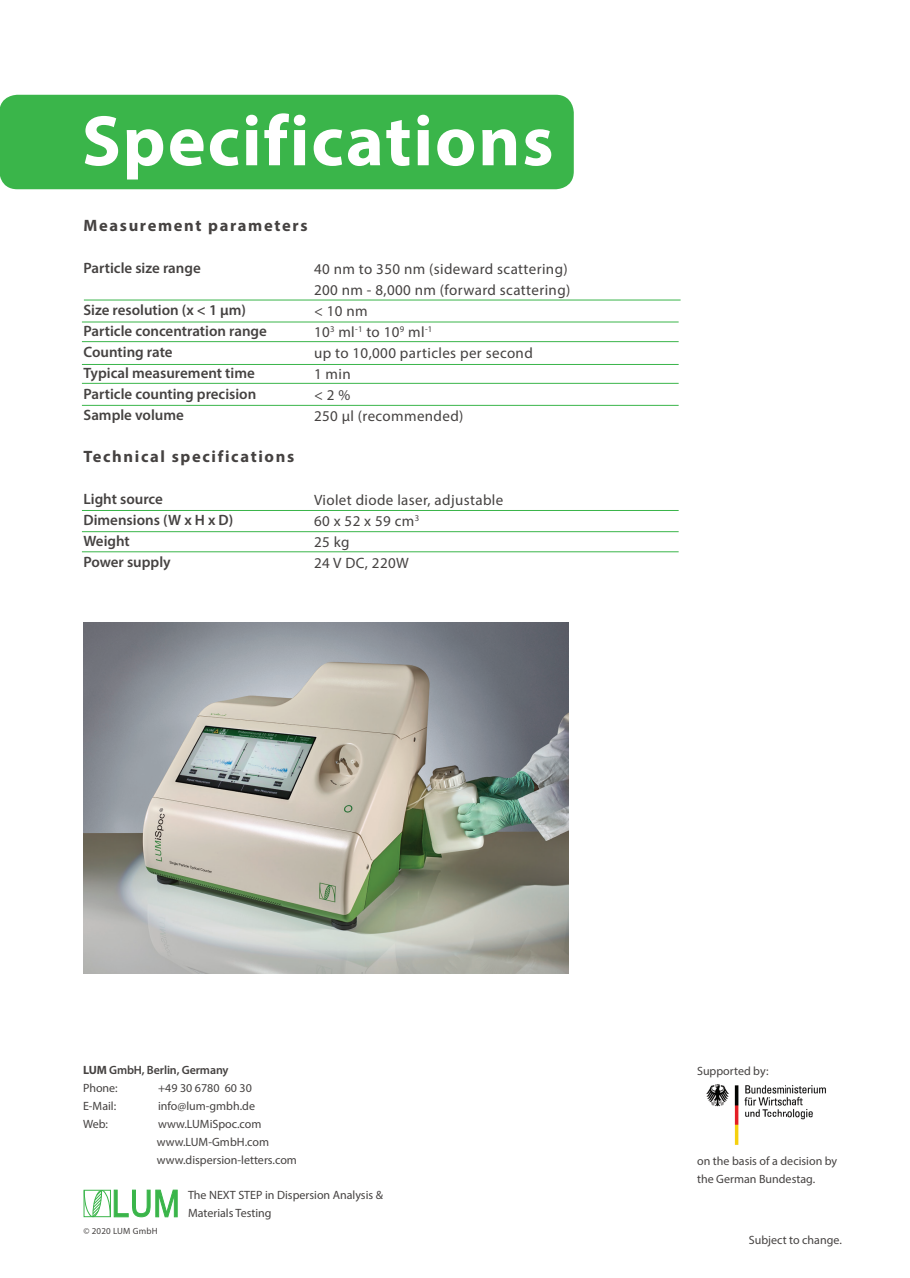
<style>
.page{position:relative;width:910px;height:1278px;background:#fff}
.page>*{position:absolute;margin:0;border:0;box-sizing:border-box;transform-origin:0 0}
.t1{font:700 72px "Myriad Pro";letter-spacing:.025em;color:#fff}
.t2{font:700 16.5px "Myriad Pro";letter-spacing:.1em;color:#454241}
.t3{font:15px/21px "Myriad Pro";letter-spacing:.025em;color:#454241}
.t4{font:600 15px/21px "Myriad Pro";color:#454241}
.t5{font:12px/18px "Myriad Pro";color:#454241}
.t6{font:600 12px/18px "Myriad Pro";letter-spacing:-.01em;color:#454241}
.t7{font:9px "Myriad Pro";letter-spacing:.02em;color:#454241}
.s1{font-weight:700}
.s2{font-weight:400}
</style>
<div class="page">
<svg style="left:83px;top:1190px;width:95px;height:27px"></svg>
<img style="left:706px;top:1084px;width:120px;height:61px">
<div style="left:0;top:95px;width:574px;height:94px;background:#3ab54a"></div>
<hr style="left:82px;top:341px;width:596px;height:1px;background:#3ab54a">
<hr style="left:84px;top:300px;width:596px;height:1px;background:#3ab54a">
<hr style="left:82px;top:364px;width:596px;height:1px;background:#3ab54a">
<hr style="left:82px;top:322px;width:596px;height:1px;background:#3ab54a">
<hr style="left:82px;top:510px;width:596px;height:1px;background:#3ab54a">
<hr style="left:82px;top:383px;width:596px;height:1px;background:#3ab54a">
<img style="left:84px;top:622px;width:484px;height:352px">
<hr style="left:82px;top:531px;width:596px;height:1px;background:#3ab54a">
<hr style="left:82px;top:405px;width:596px;height:1px;background:#3ab54a">
<hr style="left:82px;top:551px;width:596px;height:1px;background:#3ab54a">
<h1 class="t1" style="left:82px;top:94px;width:473px">Specifications</h1>
<h2 class="t2" style="left:83px;top:215px;width:225px">Measurement parameters</h2>
<p class="t4" style="left:83px;top:257px;width:119px">Particle size range</p>
<p class="t4" style="left:83px;top:299px;width:185px">Size resolution (x &lt; 1 µm)<br>Particle concentration range<br>Counting rate<br>Typical measurement time<br>Particle counting precision<br>Sample volume</p>
<h2 class="t2" style="left:83px;top:446px;width:212px">Technical specifications</h2>
<p class="t4" style="left:83px;top:488px;width:151px">Light source<br>Dimensions (W x H x D)<br>Weight<br>Power supply</p>
<p class="t3" style="left:314px;top:258px;width:258px">40 nm to 350 nm (sideward scattering)<br>200 nm - 8,000 nm (forward scattering) &lt; 10 nm<br>10<sup>3</sup> ml<sup>-1</sup> to 10<sup>9</sup> ml<sup>-1<br></sup>up to 10,000 particles per second<br>1 min<br>&lt; 2 %<br>250 µl (recommended)</p>
<p class="t3" style="left:314px;top:489px;width:191px">Violet diode laser, adjustable<br>60 x 52 x 59 cm<sup>3<br></sup>25 kg<br>24 V DC, 220W</p>
<p class="t6" style="left:83px;top:1061px;width:147px"><span class="s1">LUM</span> GmbH, Berlin, Germany<br><span class="s2">Phone:</span></p>
<p class="t5" style="left:158px;top:1079px;width:95px">+49 30 6780 60 30</p>
<p class="t5" style="left:83px;top:1097px;width:35px">E-Mail:</p>
<p class="t5" style="left:158px;top:1097px;width:98px">info@lum-gmbh.de</p>
<p class="t5" style="left:83px;top:1115px;width:27px">Web:</p>
<p class="t5" style="left:157px;top:1115px;width:142px">www.LUMiSpoc.com www.LUM-GmbH.com www.dispersion-letters.com</p>
<p class="t5" style="left:188px;top:1185px;width:197px">The NEXT STEP in Dis per si on Ana ly sis &amp;<br>Materials Testing</p>
<p class="t7" style="left:83px;top:1226px;width:76px">© 2020 LUM GmbH</p>
<p class="t5" style="left:697px;top:1062px;width:73px">Supported by:</p>
<p class="t5" style="left:697px;top:1152px;width:142px">on the basis of a decision by the German Bundestag.</p>
<p class="t5" style="left:749px;top:1231px;width:94px">Subject to change.</p>
</div>
